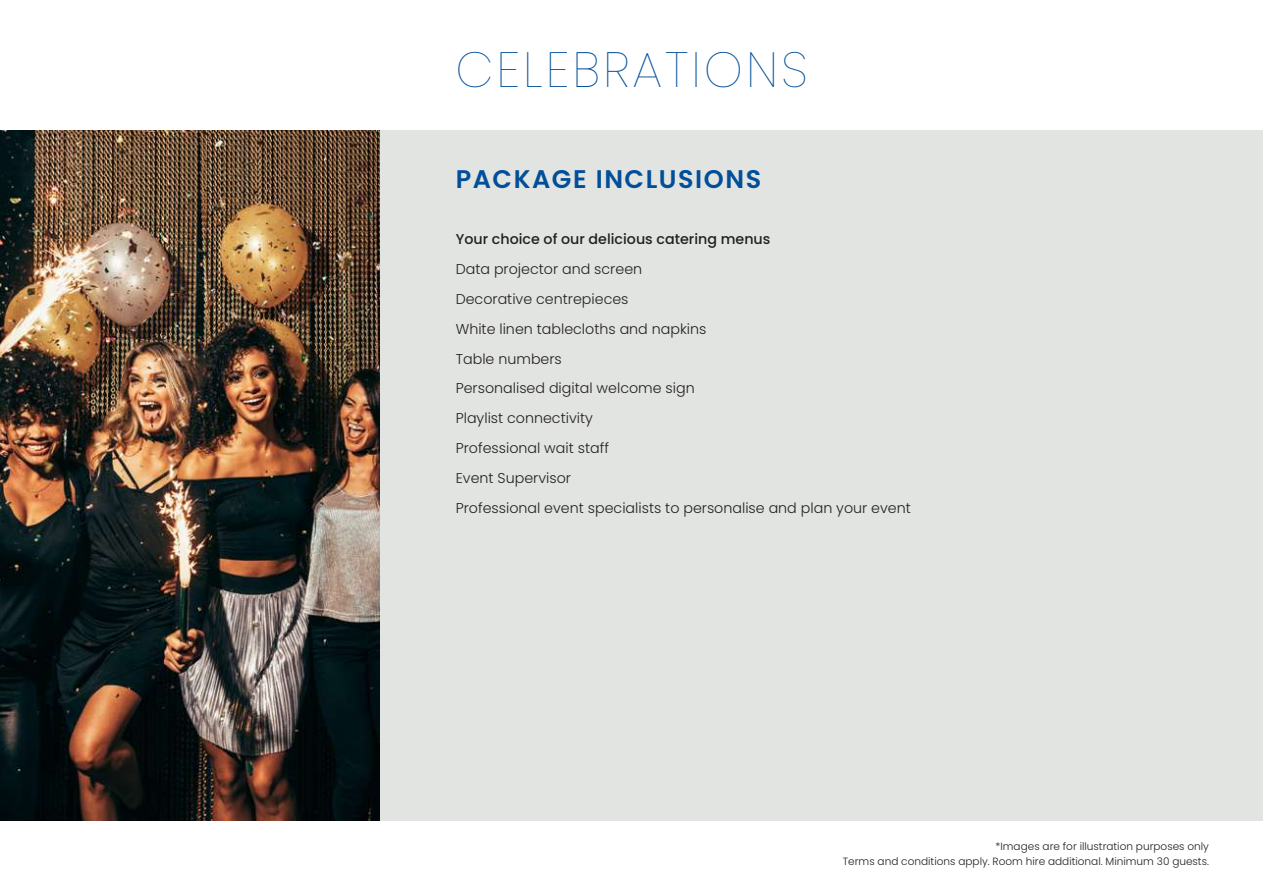
<style>
.page{position:relative;width:1263px;height:893px;background:#fff}
.page>*{position:absolute;margin:0;border:0;box-sizing:border-box;transform-origin:0 0}
.t1{font:100 49.5px "Poppins";letter-spacing:.06em;color:#014e99}
.t2{font:600 25.5px "Poppins";letter-spacing:.06em;color:#014e99}
.t3{font:300 14.25px/29.8px "Poppins";color:#231f20}
.t4{font:500 14.25px "Poppins";color:#231f20}
.t5{font:300 10.5px/14.7px "Poppins";color:#231f20;text-align:right}
</style>
<div class="page">
<div style="left:379px;top:130px;width:884px;height:691px;background:#e2e4e2"></div>
<img style="left:0;top:130px;width:379px;height:691px">
<h1 class="t1" style="left:455px;top:41px;width:354px">CELEBRATIONS</h1>
<h2 class="t2" style="left:456px;top:165px;width:307px">PACKAGE INCLUSIONS</h2>
<p class="t4" style="left:456px;top:231px;width:316px">Your choice of our delicious catering menus</p>
<p class="t3" style="left:456px;top:254px;width:457px">Data projector and screen<br>Decorative centrepieces<br>White linen tablecloths and napkins<br>Table numbers<br>Personalised digital welcome sign<br>Playlist connectivity<br>Professional wait staff<br>Event Supervisor<br>Professional event specialists to personalise and plan your event</p>
<p class="t5" style="left:843px;top:839px;width:368px">*Images are for illustration purposes only<br>Terms and conditions apply. Room hire additional. Minimum 30 guests.</p>
</div>
